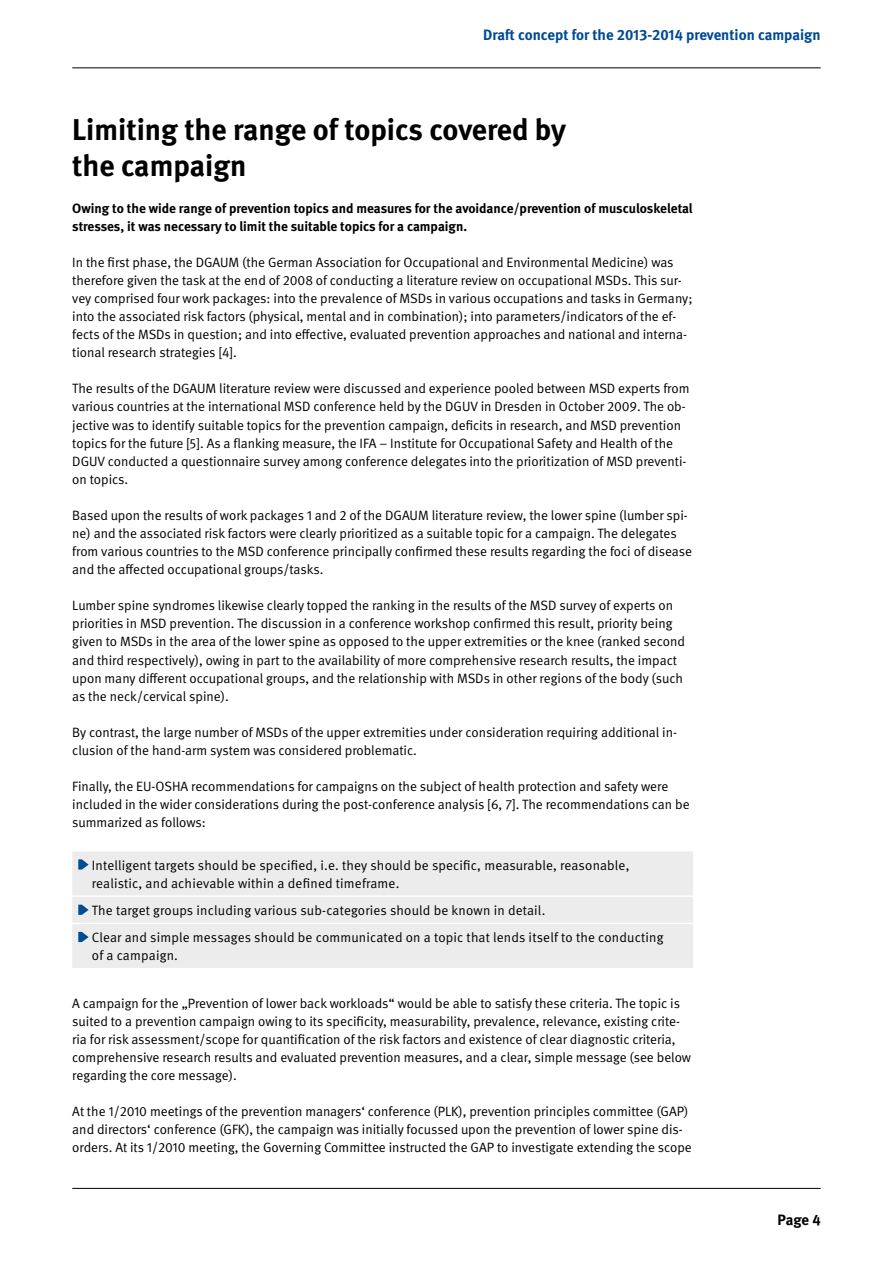
<style>
.page{position:relative;width:893px;height:1263px;background:#fff}
.page>*{position:absolute;margin:0;border:0;box-sizing:border-box;transform-origin:0 0}
.t1{font:700 30px/36px "DGUV Meta";color:#000}
.t2{font:700 15px "DGUV Meta";color:#004993}
.t3{font:700 15px "DGUV Meta";color:#000}
.t4{font:13.5px/18.1px "DGUV Meta";color:#000}
.t5{font:700 13.5px/18.1px "DGUV Meta";color:#000}
</style>
<div class="page">
<hr style="left:72px;top:68px;width:749px;height:1px;background:#000">
<hr style="left:72px;top:1188px;width:749px;height:1px;background:#000">
<div style="left:72px;top:852px;width:621px;height:116px;background:#ececed"></div>
<hr style="left:72px;top:895px;width:621px;height:2px;background:#fff">
<hr style="left:72px;top:923px;width:621px;height:1px;background:#fff">
<svg style="left:78px;top:859px;width:11px;height:10px"></svg>
<svg style="left:78px;top:905px;width:11px;height:10px"></svg>
<svg style="left:78px;top:932px;width:11px;height:10px"></svg>
<p class="t2" style="left:483px;top:26px;width:339px">Draft concept for the 2013-2014 prevention campaign</p>
<h1 class="t1" style="left:72px;top:113px;width:495px">Limiting the range of topics covered by the campaign</h1>
<p class="t5" style="left:72px;top:199px;width:622px">Owing to the wide range of prevention topics and measures for the avoidance/prevention of musculoskeletal stresses, it was necessary to limit the suitable topics for a campaign.</p>
<p class="t4" style="left:72px;top:253px;width:622px">In the first phase, the DGAUM (the German Association for Occupational and Environmental Medicine) was therefore given the task at the end of 2008 of conducting a literature review on occupational MSDs. This sur&shy;vey comprised four work packages: into the prevalence of MSDs in various occupations and tasks in Germany; into the associated risk factors (physical, mental and in combination); into parameters/indicators of the ef&shy;fects of the MSDs in question; and into effective, evaluated prevention approaches and national and interna&shy;tional research strategies [4].</p>
<p class="t4" style="left:72px;top:380px;width:619px">The results of the DGAUM literature review were discussed and experience pooled between MSD experts from various countries at the international MSD conference held by the DGUV in Dresden in October 2009. The ob&shy;jective was to identify suitable topics for the prevention campaign, deficits in research, and MSD prevention topics for the future [5]. As a flanking measure, the IFA – Institute for Occupational Safety and Health of the DGUV conducted a questionnaire survey among conference delegates into the prioritization of MSD preventi&shy;on topics.</p>
<p class="t4" style="left:72px;top:506px;width:621px">Based upon the results of work packages 1 and 2 of the DGAUM literature review, the lower spine (lumber spi&shy;ne) and the associated risk factors were clearly prioritized as a suitable topic for a campaign. The delegates from various countries to the MSD conference principally confirmed these results regarding the foci of disease and the affected occupational groups/tasks.</p>
<p class="t4" style="left:72px;top:597px;width:614px">Lumber spine syndromes likewise clearly topped the ranking in the results of the MSD survey of experts on priorities in MSD prevention. The discussion in a conference workshop confirmed this result, priority being given to MSDs in the area of the lower spine as opposed to the upper extremities or the knee (ranked second and third respectively), owing in part to the availability of more comprehensive research results, the impact upon many different occupational groups, and the relationship with MSDs in other regions of the body (such as the neck/cervical spine).</p>
<p class="t4" style="left:72px;top:723px;width:606px">By contrast, the large number of MSDs of the upper extremities under consideration requiring additional in&shy;clusion of the hand-arm system was considered problematic.</p>
<p class="t4" style="left:72px;top:778px;width:619px">Finally, the EU-OSHA recommendations for campaigns on the subject of health protection and safety were included in the wider considerations during the post-conference analysis [6, 7]. The recommendations can be summarized as follows:</p>
<p class="t4" style="left:92px;top:856px;width:539px">Intelligent targets should be specified, i.e. they should be specific, measurable, reasonable, realistic, and achievable within a defined timeframe.</p>
<p class="t4" style="left:92px;top:897px;width:573px;line-height:27.2px">The target groups including various sub-categories should be known in detail.<br>Clear and simple messages should be communicated on a topic that lends itself to the conducting</p>
<p class="t4" style="left:92px;top:947px;width:88px">of a campaign.</p>
<p class="t4" style="left:72px;top:994px;width:620px">A campaign for the „Prevention of lower back workloads“ would be able to satisfy these criteria. The topic is suited to a prevention campaign owing to its specificity, measurability, prevalence, relevance, existing crite&shy;ria for risk assessment/scope for quantification of the risk factors and existence of clear diagnostic criteria, comprehensive research results and evaluated prevention measures, and a clear, simple message (see below regarding the core message).</p>
<p class="t4" style="left:72px;top:1103px;width:621px">At the 1/2010 meetings of the prevention managers‘ conference (PLK), prevention principles committee (GAP) and directors‘ conference (GFK), the campaign was initially focussed upon the prevention of lower spine dis&shy;orders. At its 1/2010 meeting, the Governing Committee instructed the GAP to investigate extending the scope</p>
<p class="t3" style="left:777px;top:1210px;width:45px">Page 4</p>
</div>
